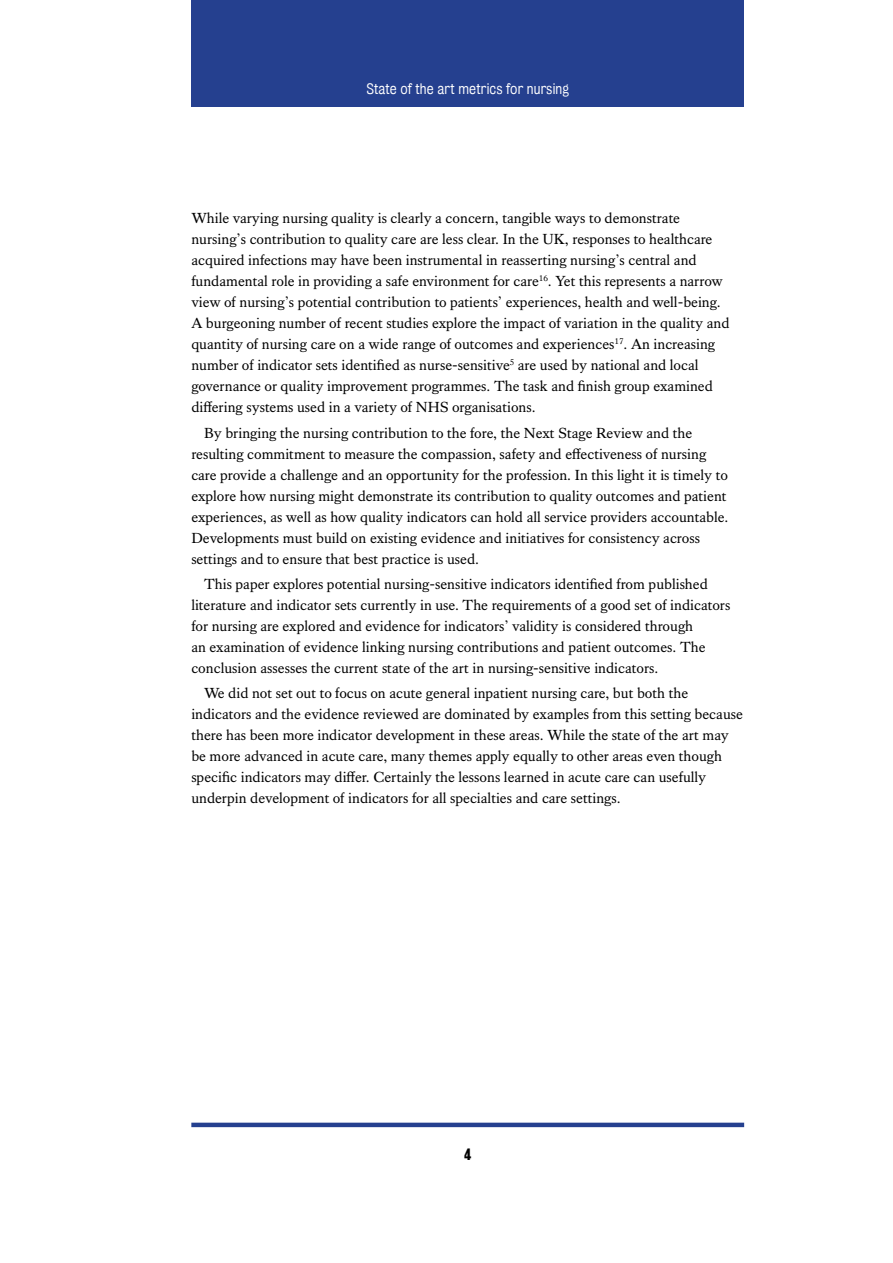
<style>
.page{position:relative;width:893px;height:1263px;background:#fff}
.page>*{position:absolute;margin:0;border:0;box-sizing:border-box;transform-origin:0 0}
.t1{font:15px/21px "Kings Caslon Text";color:#000}
.t2{font:15px "Kings Bureau Grot Three Seven";color:#000}
.t3{font:13.8px "Kings Bureau Grot Five One";letter-spacing:.01em;color:#fff}
</style>
<div class="page">
<div style="left:191px;top:0;width:553px;height:106px;background:#25408f"></div>
<hr style="left:191px;top:1123px;width:553px;height:4px;background:#25408f">
<p class="t3" style="left:366px;top:81px;width:204px">State of the art metrics for nursing</p>
<p class="t1" style="left:191px;top:208px;width:540px">While varying nursing quality is clearly a concern, tangible ways to demonstrate nursing’s contribution to quality care are less clear. In the UK, responses to healthcare acquired infections may have been instrumental in reasserting nursing’s central and fundamental role in providing a safe environment for care<sup>16</sup>. Yet this represents a narrow view of nursing’s potential contribution to patients’ experiences, health and well-being.<br>A burgeoning number of recent studies explore the impact of variation in the quality and quantity of nursing care on a wide range of outcomes and experiences<sup>17</sup>. An increasing number of indicator sets identified as nurse-sensitive<sup>5</sup> are used by national and local governance or quality improvement programmes. The task and finish group examined differing systems used in a variety of NHS organisations.</p>
<p class="t1" style="left:191px;top:422px;width:538px;text-indent:13px">By bringing the nursing contribution to the fore, the Next Stage Review and the resulting commitment to measure the compassion, safety and effectiveness of nursing care provide a challenge and an opportunity for the profession. In this light it is timely to explore how nursing might demonstrate its contribution to quality outcomes and patient experiences, as well as how quality indicators can hold all service providers accountable.<br>Developments must build on existing evidence and initiatives for consistency across settings and to ensure that best practice is used.</p>
<p class="t1" style="left:191px;top:573px;width:541px;text-indent:13px">This paper explores potential nursing-sensitive indicators identified from published literature and indicator sets currently in use. The requirements of a good set of indicators for nursing are explored and evidence for indicators’ validity is considered through<br>an examination of evidence linking nursing contributions and patient outcomes. The conclusion assesses the current state of the art in nursing-sensitive indicators.</p>
<p class="t1" style="left:191px;top:682px;width:553px;text-indent:13px">We did not set out to focus on acute general inpatient nursing care, but both the indicators and the evidence reviewed are dominated by examples from this setting because there has been more indicator development in these areas. While the state of the art may be more advanced in acute care, many themes apply equally to other areas even though specific indicators may differ. Certainly the lessons learned in acute care can usefully underpin development of indicators for all specialties and care settings.</p>
<p class="t2" style="left:464px;top:1146px;width:9px">4</p>
</div>
